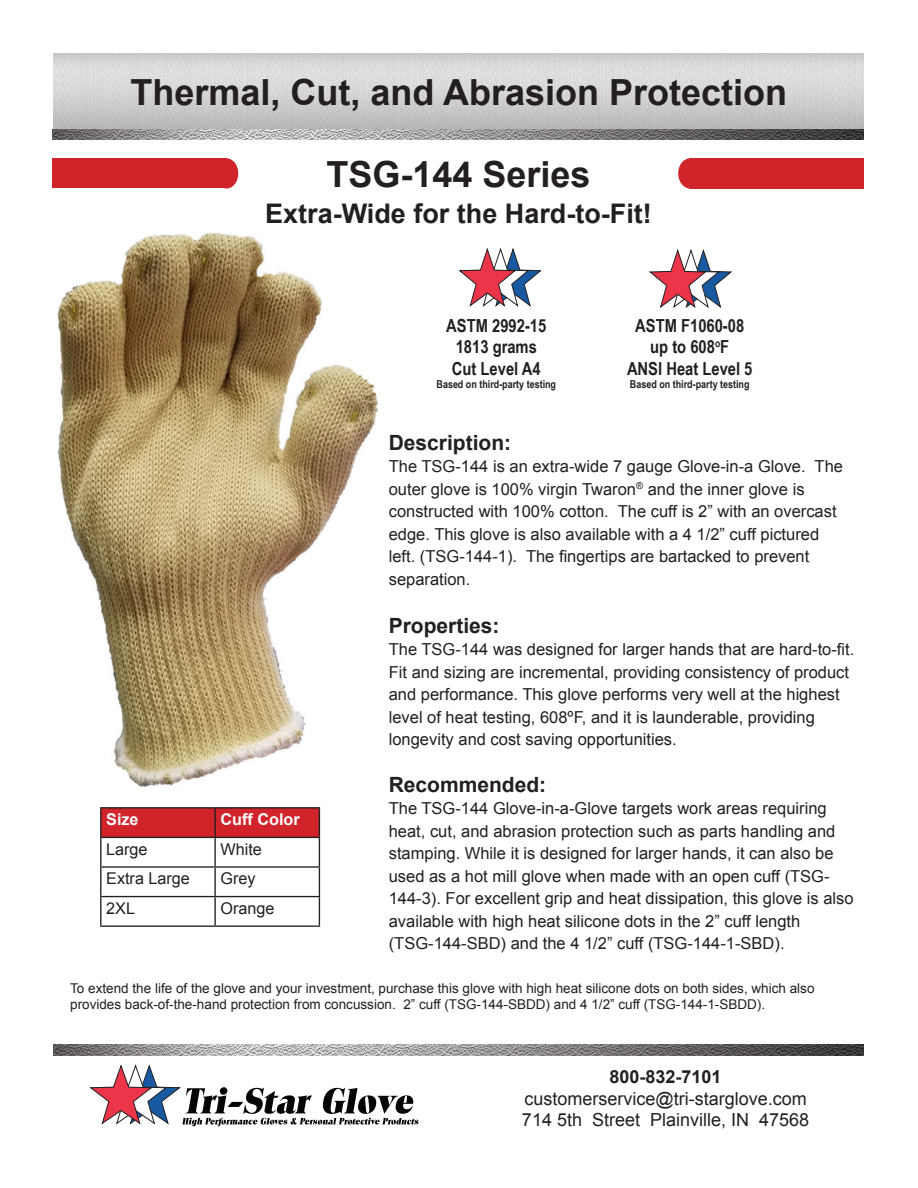
<style>
.page{position:relative;width:918px;height:1188px;background:#fff}
.page>*{position:absolute;margin:0;border:0;box-sizing:border-box;transform-origin:0 0}
.t1{font:700 36px "Arial";color:#231f20}
.t2{font:700 27px "Arial";color:#231f20}
.t3{font:700 21px "Arial";color:#231f20}
.t4{font:700 18px/21.6px "Arial Narrow";color:#231f20;text-align:center}
.t5{font:18px/21.6px "Arial";color:#231f20}
.t6{font:700 18px "Arial";color:#231f20}
.t7{font:16.5px/22.5px "Arial";color:#231f20}
.t8{font:16.2px "Arial";color:#231f20}
.t9{font:700 16.2px "Arial";color:#fff}
.t10{font:13.5px/16.2px "Arial";color:#231f20}
.t11{font:700 10.95px "Arial Narrow";color:#231f20}
</style>
<div class="page">
<hr style="left:100px;top:807px;width:115px;height:2px;background:#231f20">
<hr style="left:215px;top:807px;width:105px;height:2px;background:#231f20">
<svg style="left:100px;top:808px;width:220px;height:117px"></svg>
<hr style="left:100px;top:925px;width:115px;height:2px;background:#231f20">
<hr style="left:215px;top:925px;width:105px;height:2px;background:#231f20">
<img style="left:57px;top:232px;width:321px;height:555px">
<img style="left:53px;top:54px;width:811px;height:75px">
<svg style="left:53px;top:129px;width:811px;height:11px;background:#898787"></svg>
<div style="left:53px;top:158px;width:174px;height:30px;background:#d1232a"></div>
<div style="left:215px;top:158px;width:23px;height:30px;background:#d1232a;border-radius:50%"></div>
<svg style="left:89px;top:1065px;width:330px;height:61px"></svg>
<div style="left:690px;top:158px;width:174px;height:30px;background:#d1232a"></div>
<div style="left:678px;top:158px;width:24px;height:30px;background:#d1232a;border-radius:50%"></div>
<img style="left:53px;top:1045px;width:811px;height:11px">
<svg style="left:458px;top:248px;width:82px;height:59px"></svg>
<svg style="left:649px;top:249px;width:84px;height:59px"></svg>
<h1 class="t1" style="left:130px;top:78px;width:658px">Thermal, Cut, and Abrasion Protection</h1>
<h1 class="t1" style="left:326px;top:160px;width:266px">TSG-144 Series</h1>
<h2 class="t2" style="left:265px;top:203px;width:388px">Extra-Wide for the Hard-to-Fit!</h2>
<p class="t9" style="left:106px;top:813px;width:34px">Size</p>
<p class="t9" style="left:221px;top:813px;width:81px">Cuff Color</p>
<p class="t8" style="left:106px;top:843px;width:43px">Large</p>
<p class="t8" style="left:221px;top:843px;width:43px">White</p>
<p class="t8" style="left:106px;top:872px;width:85px">Extra Large</p>
<p class="t8" style="left:221px;top:872px;width:37px">Grey</p>
<p class="t8" style="left:106px;top:902px;width:30px">2XL</p>
<p class="t8" style="left:221px;top:902px;width:56px">Orange</p>
<p class="t4" style="left:446px;top:316px;width:102px">ASTM 2992-15<br>1813 grams<br>Cut Level A4</p>
<p class="t11" style="left:437px;top:380px;width:121px">Based on third-party testing</p>
<p class="t4" style="left:627px;top:316px;width:127px">ASTM F1060-08 up to 608<sup>o</sup>F<br>ANSI Heat Level 5</p>
<p class="t11" style="left:630px;top:380px;width:121px">Based on third-party testing</p>
<p class="t3" style="left:389px;top:434px;width:124px">Description:</p>
<p class="t7" style="left:389px;top:457px;width:456px">The TSG-144 is an extra-wide 7 gauge Glove-in-a Glove. The outer glove is 100% virgin Twaron<sup>®</sup> and the inner glove is constructed with 100% cotton. The cuff is 2” with an overcast edge. This glove is also available with a 4 1/2” cuff pictured left. (TSG-144-1). The fingertips are bartacked to prevent separation.</p>
<p class="t3" style="left:389px;top:617px;width:112px">Properties:</p>
<p class="t7" style="left:389px;top:638px;width:467px">The TSG-144 was designed for larger hands that are hard-to-fit.<br>Fit and sizing are incremental, providing consistency of product and performance. This glove performs very well at the highest level of heat testing, 608ºF, and it is launderable, providing longevity and cost saving opportunities.</p>
<p class="t3" style="left:389px;top:776px;width:159px">Recommended:</p>
<p class="t7" style="left:389px;top:797px;width:466px">The TSG-144 Glove-in-a-Glove targets work areas requiring heat, cut, and abrasion protection such as parts handling and stamping. While it is designed for larger hands, it can also be used as a hot mill glove when made with an open cuff (TSG-144-3). For excellent grip and heat dissipation, this glove is also available with high heat silicone dots in the 2” cuff length (TSG-144-SBD) and the 4 1/2” cuff (TSG-144-1-SBD).</p>
<p class="t10" style="left:70px;top:981px;width:746px">To extend the life of the glove and your investment, purchase this glove with high heat silicone dots on both sides, which also provides back-of-the-hand protection from concussion. 2” cuff (TSG-144-SBDD) and 4 1/2” cuff (TSG-144-1-SBDD).</p>
<p class="t6" style="left:610px;top:1070px;width:114px">800-832-7101</p>
<p class="t5" style="left:522px;top:1089px;width:289px">customerservice@tri-starglove.com<br>714 5th Street Plainville, IN 47568</p>
</div>
